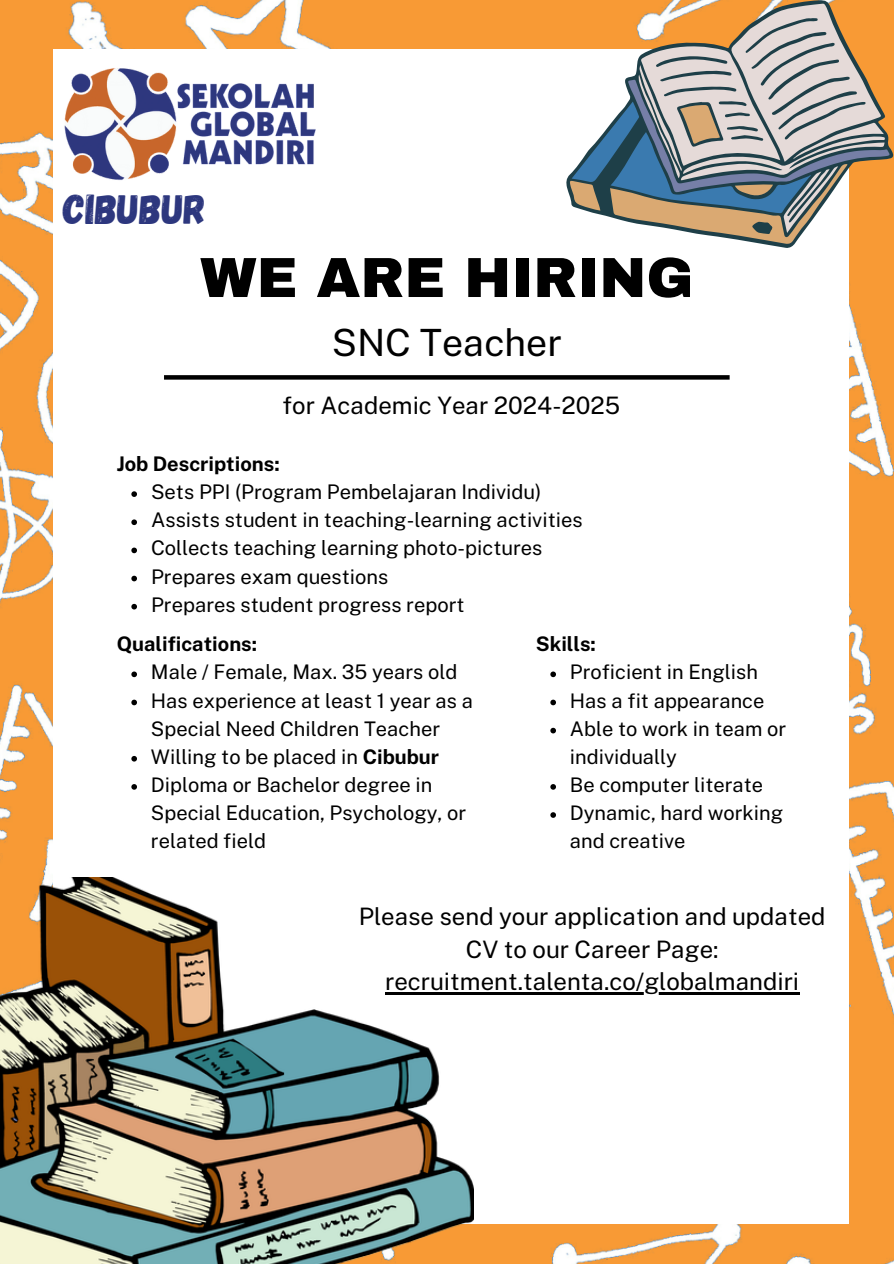
<style>
.page{position:relative;width:894px;height:1264px;background:#fff}
.page>*{position:absolute;margin:0;border:0;box-sizing:border-box;transform-origin:0 0}
.t1{font:900 56.55px "Archivo";color:#000}
.t2{font:41.85px "Gagalin";color:#2d377e}
.t3{font:37.5px "Public Sans";color:#000}
.t4{font:24px/32.7px "Public Sans";color:#000;text-align:center}
.t5{font:20.1px/28.2px "Public Sans";color:#000}
.t6{font:700 20.1px "Public Sans";color:#000}
.s1{font-weight:700}
</style>
<div class="page">
<img style="left:0;top:0;width:893px;height:1263px">
<div style="left:53px;top:49px;width:796px;height:1174px;background:#fff"></div>
<img style="left:0;top:877px;width:473px;height:386px">
<svg style="left:565px;top:0;width:328px;height:248px;fill:#f89a35"></svg>
<svg style="left:569px;top:80px;width:321px;height:164px"></svg>
<svg style="left:638px;top:3px;width:246px;height:230px;background:#b2a495"></svg>
<img style="left:64px;top:68px;width:252px;height:112px">
<svg style="left:164px;top:375px;width:565px;height:4px;background:#090909"></svg>
<svg style="left:131px;top:491px;width:6px;height:6px"></svg>
<svg style="left:131px;top:519px;width:6px;height:6px"></svg>
<svg style="left:131px;top:547px;width:6px;height:6px"></svg>
<svg style="left:131px;top:575px;width:6px;height:6px"></svg>
<svg style="left:131px;top:604px;width:6px;height:5px"></svg>
<svg style="left:131px;top:671px;width:6px;height:6px"></svg>
<svg style="left:131px;top:699px;width:6px;height:6px"></svg>
<svg style="left:131px;top:756px;width:6px;height:5px"></svg>
<svg style="left:131px;top:784px;width:6px;height:5px"></svg>
<svg style="left:550px;top:671px;width:6px;height:6px"></svg>
<svg style="left:550px;top:699px;width:6px;height:6px"></svg>
<svg style="left:550px;top:727px;width:6px;height:6px"></svg>
<svg style="left:550px;top:784px;width:6px;height:5px"></svg>
<svg style="left:550px;top:812px;width:6px;height:5px"></svg>
<hr style="left:385px;top:992px;width:414px;height:2px;background:#000">
<h2 class="t2" style="left:63px;top:182px;width:145px">CIBUBUR</h2>
<h1 class="t1" style="left:200px;top:247px;width:495px">WE ARE HIRING</h1>
<h3 class="t3" style="left:331px;top:320px;width:231px">SNC Teacher</h3>
<p class="t4" style="left:282px;top:389px;width:339px">for Academic Year 2024-2025</p>
<h4 class="t6" style="left:117px;top:452px;width:164px">Job Descriptions:</h4>
<h5 class="t5" style="left:151px;top:478px;width:391px">Sets PPI (Program Pembelajaran Individu)</h5>
<p class="t5" style="left:151px;top:506px;width:433px">Assists student in teaching-learning activities</p>
<p class="t5" style="left:151px;top:534px;width:393px">Collects teaching learning photo-pictures</p>
<p class="t5" style="left:151px;top:562px;width:239px">Prepares exam questions</p>
<p class="t5" style="left:151px;top:590px;width:315px">Prepares student progress report</p>
<p class="t6" style="left:117px;top:632px;width:142px">Qualifications:</p>
<h5 class="t5" style="left:151px;top:658px;width:308px">Male / Female, Max. 35 years old</h5>
<p class="t5" style="left:151px;top:686px;width:323px">Has experience at least 1 year as a<br>Special Need Children Teacher</p>
<p class="t5" style="left:151px;top:742px;width:289px">Willing to be placed in <span class="s1">Cibubur</span></p>
<p class="t5" style="left:151px;top:770px;width:316px">Diploma or Bachelor degree in<br>Special Education, Psychology, or related field</p>
<p class="t6" style="left:535px;top:632px;width:62px">Skills:</p>
<h5 class="t5" style="left:569px;top:658px;width:190px">Proficient in English</h5>
<p class="t5" style="left:569px;top:686px;width:196px">Has a fit appearance</p>
<p class="t5" style="left:569px;top:714px;width:218px">Able to work in team or individually</p>
<p class="t5" style="left:569px;top:770px;width:195px">Be computer literate</p>
<p class="t5" style="left:569px;top:798px;width:215px">Dynamic, hard working and creative</p>
<p class="t4" style="left:359px;top:899px;width:468px">Please send your application and updated<br>CV to our Career Page:</p>
<h4 class="t4" style="left:385px;top:965px;width:415px">recruitment.talenta.co/globalmandiri</h4>
</div>
